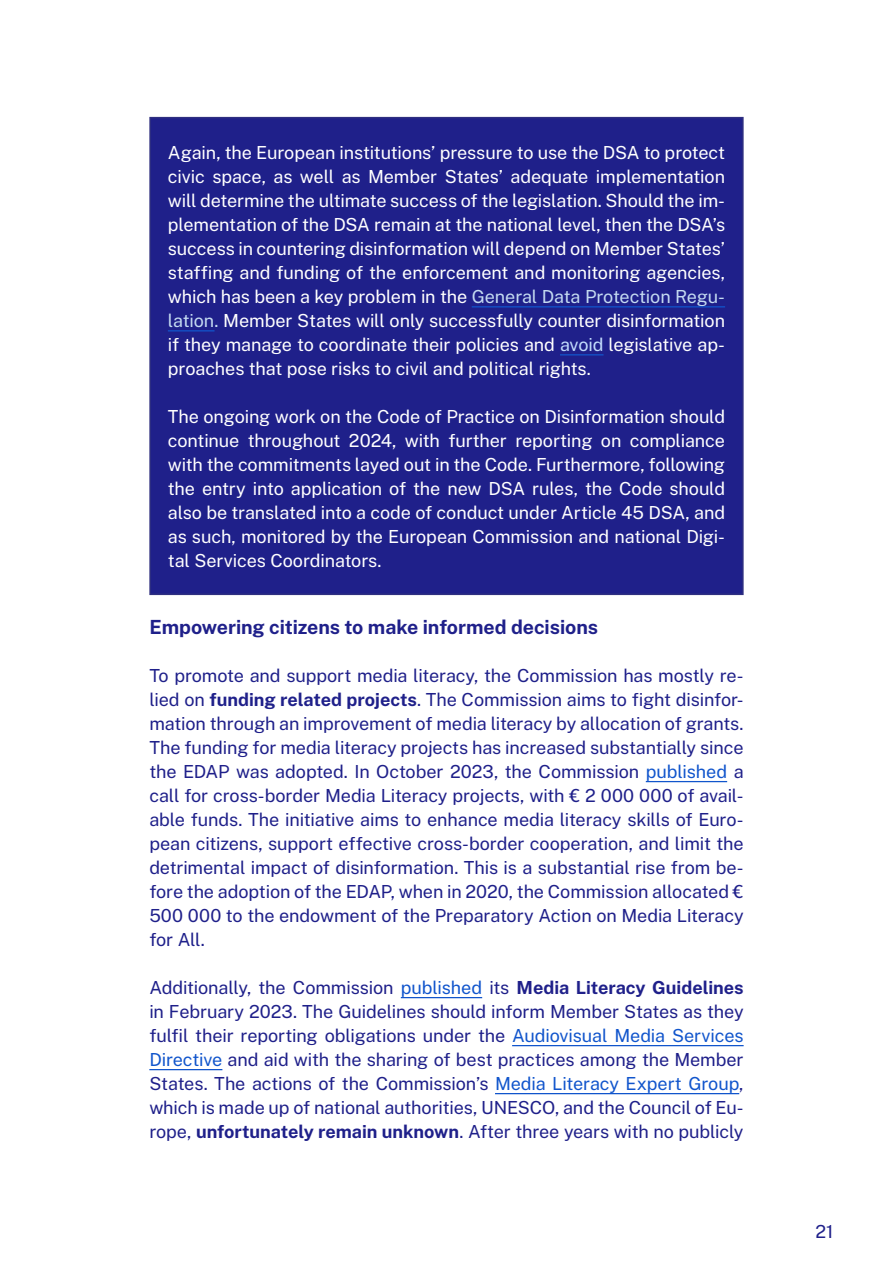
<style>
.page{position:relative;width:893px;height:1263px;background:#fff}
.page>*{position:absolute;margin:0;border:0;box-sizing:border-box;transform-origin:0 0}
.t1{font:700 19.5px "Public Sans";letter-spacing:-.005em;color:#1f208a}
.t2{font:18px/24px "Public Sans";letter-spacing:-.005em;color:#1f208a;text-align:justify}
.t3{font:18px/24px "Public Sans";letter-spacing:-.005em;color:#fff;text-align:justify}
.s1{color:#c4daf1}
.s2{color:#c2dbfc}
.s3{font-weight:700}
.s4{color:#15c}
</style>
<div class="page">
<hr style="left:646px;top:781px;width:81px;height:1px;background:#15c">
<hr style="left:401px;top:997px;width:81px;height:1px;background:#15c">
<hr style="left:512px;top:1045px;width:232px;height:1px;background:#15c">
<hr style="left:149px;top:1069px;width:73px;height:1px;background:#15c">
<hr style="left:495px;top:1093px;width:244px;height:1px;background:#15c">
<div style="left:150px;top:118px;width:593px;height:476px;background:#1f208a"></div>
<hr style="left:472px;top:306px;width:253px;height:1px;background:#15c">
<hr style="left:168px;top:330px;width:47px;height:1px;background:#15c">
<hr style="left:560px;top:354px;width:43px;height:1px;background:#15c">
<div style="left:149px;top:117px;width:595px;height:478px;border:2px solid #2f2f80"></div>
<p class="t3" style="left:168px;top:140px;width:559px">Again, the European institutions’ pressure to use the DSA to protect civic space, as well as Member States’ adequate implementation will determine the ultimate success of the legislation. Should the im&shy;plementation of the DSA remain at the national level, then the DSA’s success in countering disinformation will depend on Member States’ staffing and funding of the enforcement and monitoring agencies, which has been a key problem in the <span class="s1">General Data Protection Regu&shy;lation.</span> Member States will only successfully counter disinformation if they manage to coordinate their policies and <span class="s2">avoid</span> legislative ap&shy;proaches that pose risks to civil and political rights.</p>
<p class="t3" style="left:168px;top:404px;width:559px">The ongoing work on the Code of Practice on Disinformation should continue throughout 2024, with further reporting on compliance with the commitments layed out in the Code. Furthermore, following the entry into application of the new DSA rules, the Code should also be translated into a code of conduct under Article 45 DSA, and as such, monitored by the European Commission and national Digi&shy;tal Services Coordinators.</p>
<p class="t1" style="left:149px;top:614px;width:450px">Empowering citizens to make informed decisions</p>
<p class="t2" style="left:149px;top:663px;width:596px">To promote and support media literacy, the Commission has mostly re&shy;lied on <span class="s3">funding related projects</span>. The Commission aims to fight disinfor&shy;mation through an improvement of media literacy by allocation of grants.<br>The funding for media literacy projects has increased substantially since the EDAP was adopted. In October 2023, the Commission <span class="s4">published</span> a call for cross-border Media Literacy projects, with € 2 000 000 of avail&shy;able funds. The initiative aims to enhance media literacy skills of Euro&shy;pean citizens, support effective cross-border cooperation, and limit the detrimental impact of disinformation. This is a substantial rise from be&shy;fore the adoption of the EDAP, when in 2020, the Commission allocated € 500 000 to the endowment of the Preparatory Action on Media Literacy for All.</p>
<p class="t2" style="left:149px;top:975px;width:596px">Additionally, the Commission <span class="s4">published</span> its <span class="s3">Media Literacy Guidelines </span>in February 2023. The Guidelines should inform Member States as they fulfil their reporting obligations under the <span class="s4">Audiovisual Media Services Directive</span> and aid with the sharing of best practices among the Member States. The actions of the Commission’s <span class="s4">Media Literacy Expert Group</span>, which is made up of national authorities, UNESCO, and the Council of Eu&shy;rope, <span class="s3">unfortunately remain unknown</span>. After three years with no publicly</p>
<p class="t2" style="left:815px;top:1218px;width:20px">21</p>
</div>
